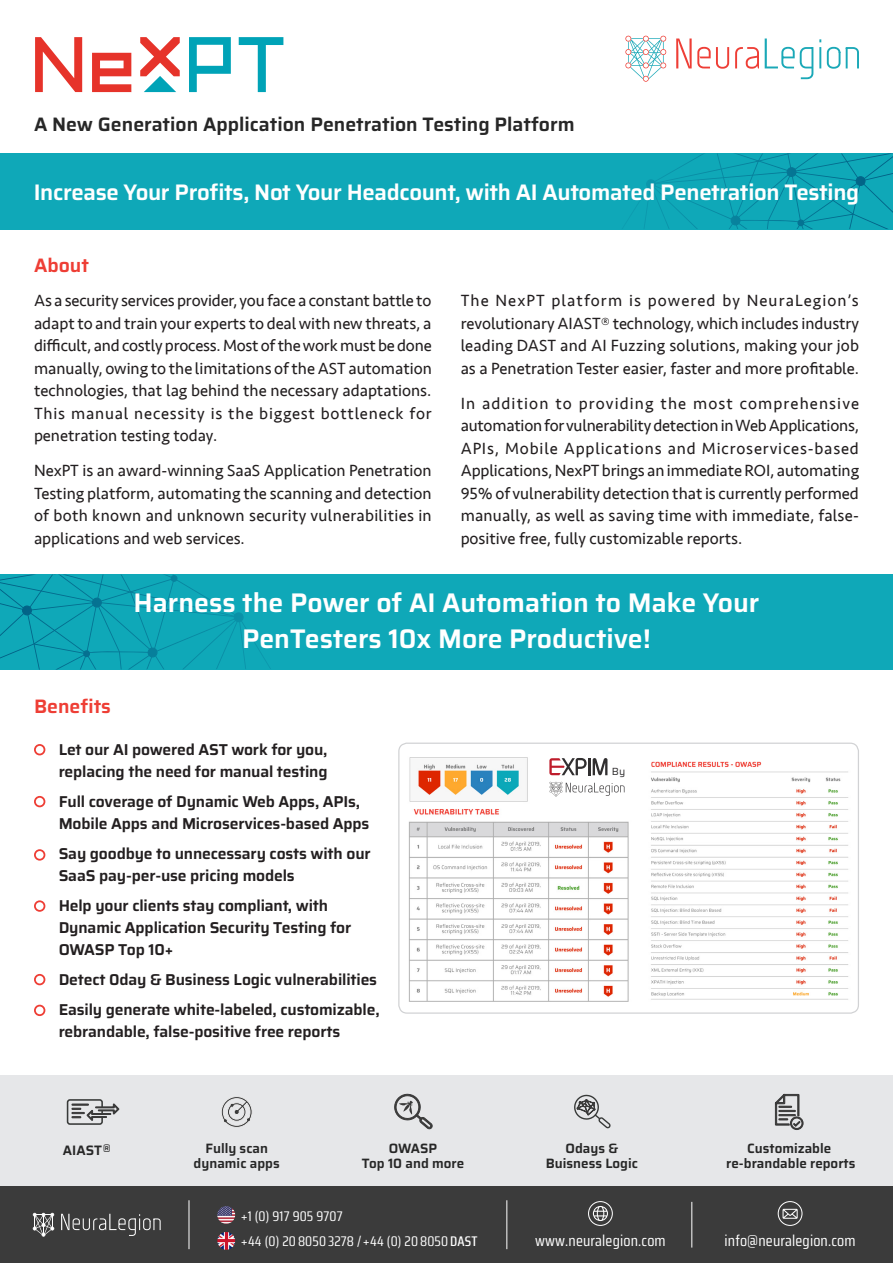
<style>
.page{position:relative;width:893px;height:1263px;background:#fff}
.page>*{position:absolute;margin:0;border:0;box-sizing:border-box;transform-origin:0 0}
.t1{font:600 27px/36px "Saira";color:#fff;text-align:center}
.t2{font:600 22.5px "Saira";letter-spacing:-.015em;color:#fff}
.t3{font:600 19.5px "Saira";color:#272727}
.t4{font:600 19.5px "Saira";color:#ee3e35}
.t5{font:16.65px/22.5px "Seravek";color:#231f20;text-align:justify}
.t6{font:600 15.75px/21.8px "Saira";letter-spacing:-.01em;color:#231f20}
.t7{font:15.45px "Saira Condensed";letter-spacing:.01em;color:#fff;scale:1.04 1}
.t8{font:13.95px "Saira Condensed";letter-spacing:.01em;color:#fff;scale:1.04 1}
.t9{font:600 13.65px "Saira";color:#272727}
.t10{font:600 13.5px/15.9px "Saira";color:#272727;text-align:center}
.t11{font:600 10.8px "Saira";color:#272727}
.t12{font:10.35px "Saira";color:#312f30}
.s1{font-weight:500}
</style>
<div class="page">
<div style="left:0;top:1186px;width:893px;height:77px;background:#3b3b3b"></div>
<div style="left:778px;top:1201px;width:24px;height:25px;border:1px solid #fff;border-radius:50%"></div>
<svg style="left:782px;top:1209px;width:16px;height:10px"></svg>
<div style="left:588px;top:1201px;width:25px;height:25px;border:1px solid #fff;border-radius:50%"></div>
<svg style="left:593px;top:1206px;width:15px;height:15px"></svg>
<hr style="left:506px;top:1200px;width:1px;height:49px;background:#fff">
<hr style="left:189px;top:1200px;width:1px;height:49px;background:#fff">
<hr style="left:691px;top:1202px;width:1px;height:45px;background:#fff">
<img style="left:217px;top:1206px;width:18px;height:18px;border-radius:9px">
<img style="left:217px;top:1232px;width:18px;height:18px;border-radius:9px">
<svg style="left:676px;top:39px;width:53px;height:30px"></svg>
<svg style="left:735px;top:47px;width:24px;height:22px"></svg>
<svg style="left:765px;top:39px;width:48px;height:40px"></svg>
<hr style="left:819px;top:47px;width:2px;height:21px;background:#1aa8b7">
<svg style="left:827px;top:47px;width:13px;height:22px"></svg>
<svg style="left:846px;top:47px;width:13px;height:21px"></svg>
<svg style="left:625px;top:36px;width:41px;height:46px"></svg>
<svg style="left:61px;top:1214px;width:100px;height:22px"></svg>
<svg style="left:33px;top:1213px;width:21px;height:23px"></svg>
<div style="left:0;top:1076px;width:893px;height:110px;background:#e6e7e9"></div>
<div style="left:0;top:153px;width:893px;height:77px;background:#0fa8b8"></div>
<div style="left:0;top:574px;width:893px;height:96px;background:#0fa8b8"></div>
<svg style="left:0;top:574px;width:271px;height:96px"></svg>
<svg style="left:632px;top:153px;width:261px;height:76px"></svg>
<div style="left:34px;top:744px;width:11px;height:11px;border:2px solid #ee3e35;border-radius:50%"></div>
<div style="left:34px;top:796px;width:11px;height:11px;border:2px solid #ee3e35;border-radius:50%"></div>
<div style="left:34px;top:849px;width:11px;height:12px;border:2px solid #ee3e35;border-radius:50%"></div>
<svg style="left:775px;top:1094px;width:28px;height:36px"></svg>
<div style="left:34px;top:900px;width:11px;height:12px;border:2px solid #ee3e35;border-radius:50%"></div>
<div style="left:34px;top:974px;width:11px;height:11px;border:2px solid #ee3e35;border-radius:50%"></div>
<div style="left:34px;top:1005px;width:11px;height:11px;border:2px solid #ee3e35;border-radius:50%"></div>
<svg style="left:574px;top:1094px;width:37px;height:34px"></svg>
<svg style="left:92px;top:53px;width:40px;height:39px"></svg>
<svg style="left:35px;top:37px;width:47px;height:55px"></svg>
<svg style="left:189px;top:37px;width:42px;height:55px"></svg>
<svg style="left:140px;top:37px;width:40px;height:55px"></svg>
<svg style="left:239px;top:37px;width:44px;height:55px"></svg>
<svg style="left:66px;top:1099px;width:53px;height:26px"></svg>
<svg style="left:221px;top:1096px;width:31px;height:31px"></svg>
<svg style="left:394px;top:1093px;width:39px;height:36px"></svg>
<img style="left:651px;top:743px;width:206px;height:269px">
<div style="left:398px;top:743px;width:461px;height:271px;border:1px solid #d1d2d4;border-radius:8px"></div>
<img style="left:409px;top:759px;width:220px;height:243px">
<div style="left:405px;top:750px;width:180px;height:55px;background:#fff"></div>
<img style="left:405px;top:751px;width:130px;height:55px">
<svg style="left:549px;top:758px;width:58px;height:17px"></svg>
<svg style="left:549px;top:782px;width:75px;height:15px"></svg>
<p class="t3" style="left:34px;top:109px;width:542px">A New Generation Application Penetration Testing Platform</p>
<h2 class="t2" style="left:34px;top:175px;width:827px">Increase Your Profits, Not Your Headcount, with AI Automated Penetration Testing</h2>
<p class="t4" style="left:34px;top:250px;width:57px">About</p>
<p class="t5" style="left:34px;top:289px;width:399px">Asasecurityservicesprovider,youfaceaconstantbattleto adapt to and trainyour experts to dealwith new threats a, difficult,andcostlyprocess.Mostoftheworkmustbedone manually, owing to the limitations of the AST automation technologies, that lag behind the necessary adaptations.<br>This manual necessity is the biggest bottleneck for penetration testing today.</p>
<p class="t5" style="left:34px;top:460px;width:399px">NexPT is an award-winning SaaS Application Penetration Testing platform, automating the scanning and detection of both known and unknown security vulnerabilities in applications and web services.</p>
<p class="t5" style="left:461px;top:289px;width:400px">The NexPT platform is powered by NeuraLegion s’ revolutionary AIAST® technology,which includes industry leading DAST and AI Fuzzing solutions, making your job as a Penetration Tester easier, faster and more profitable.</p>
<p class="t5" style="left:461px;top:392px;width:400px">In addition to providing the most comprehensive automationforvulnerabilitydetectioninWebApplications, APIs, Mobile Applications and Microservices-based Applications,NexPTbrings an immediateROI,automating 95% ofvulnerability detection that is currently performed</p>
<p class="t5" style="left:461px;top:527px;width:283px">positive free, fully customizable reports.</p>
<p class="t5" style="left:461px;top:505px;width:400px">manually, as well as saving time with immediate, false-</p>
<p class="t4" style="left:34px;top:691px;width:79px">Benefits</p>
<h1 class="t1" style="left:134px;top:585px;width:627px">Harness the Power of AI Automation to Make Your<br>PenTesters 10x More Productive!</h1>
<p class="t6" style="left:59px;top:739px;width:270px">Let our AI powered AST work for you, replacing the need for manual testing</p>
<p class="t6" style="left:59px;top:791px;width:312px">Full coverage of Dynamic Web Apps, APIs,<br>Mobile Apps and Microservices-based Apps</p>
<p class="t6" style="left:59px;top:843px;width:314px">Say goodbye to unnecessary costs with our<br>SaaS pay-per-use pricing models</p>
<p class="t6" style="left:59px;top:895px;width:294px">Help your clients stay compliant, with<br>Dynamic Application Security Testing for<br>OWASP Top 10+</p>
<p class="t6" style="left:59px;top:964px;width:323px;line-height:30.3px">Detect 0day &amp; Business Logic vulnerabilities<br>Easily generate white-labeled, customizable,</p>
<p class="t6" style="left:59px;top:1020px;width:283px">rebrandable, false-positive free reports</p>
<p class="t11" style="left:103px;top:1139px;width:10px">®</p>
<p class="t9" style="left:63px;top:1139px;width:41px">AIAST</p>
<p class="t10" style="left:205px;top:1140px;width:64px">Fully scan</p>
<p class="t10" style="left:194px;top:1156px;width:88px">dynamic apps</p>
<p class="t8" style="left:241px;top:1205px;width:99px">+1 (0) 917 905 9707</p>
<p class="t10" style="left:362px;top:1140px;width:104px">OWASP<br>Top 10 and more</p>
<p class="t8" style="left:241px;top:1231px;width:229px">+44 0( ) 208050 3278 /+44 0( ) 208050 <span class="s1">DAST</span></p>
<p class="t12" style="left:612px;top:764px;width:15px">By</p>
<p class="t10" style="left:546px;top:1140px;width:94px">Odays &amp;<br>Buisness Logic</p>
<p class="t7" style="left:535px;top:1229px;width:127px">www.neuralegion.com</p>
<p class="t10" style="left:726px;top:1140px;width:131px">Customizable re-brandable reports</p>
<p class="t7" style="left:725px;top:1229px;width:128px">info@neuralegion.com</p>
</div>
